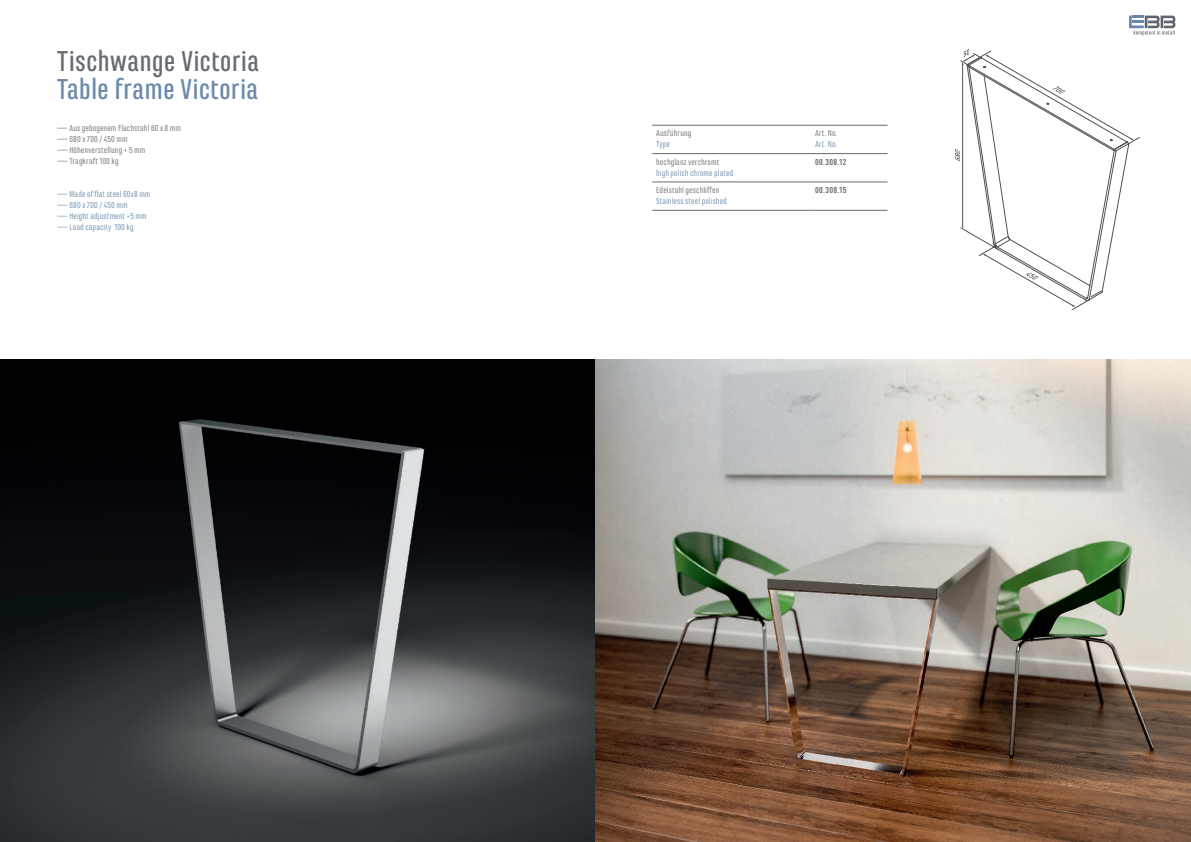
<style>
.page{position:relative;width:1191px;height:842px;background:#fff}
.page>*{position:absolute;margin:0;border:0;box-sizing:border-box;transform-origin:0 0}
.t1{font:500 30px "Marianina FY";color:#676c72}
.t2{font:500 30px "Marianina FY";color:#6b89ab}
.t3{font:9px "Marianina FY";letter-spacing:.01em;color:#676c72}
.t4{font:9px "Marianina FY";letter-spacing:.01em;color:#6b89ab}
.t5{font:700 9px "Marianina FY";letter-spacing:.04em;color:#676c72}
</style>
<div class="page">
<svg style="left:1129px;top:16px;width:46px;height:20px"></svg>
<img style="left:0;top:360px;width:595px;height:482px">
<hr style="left:652px;top:125px;width:159px;height:1px;background:#676c72">
<hr style="left:811px;top:125px;width:76px;height:1px;background:#676c72">
<hr style="left:652px;top:153px;width:159px;height:1px;background:#676c72">
<hr style="left:811px;top:153px;width:76px;height:1px;background:#676c72">
<hr style="left:652px;top:182px;width:159px;height:1px;background:#676c72">
<hr style="left:811px;top:182px;width:76px;height:1px;background:#676c72">
<hr style="left:652px;top:210px;width:159px;height:1px;background:#676c72">
<hr style="left:811px;top:210px;width:76px;height:1px;background:#676c72">
<svg style="left:955px;top:48px;width:179px;height:259px"></svg>
<svg style="left:595px;top:360px;width:596px;height:482px;background:#9c8f82"></svg>
<h1 class="t1" style="left:57px;top:45px;width:204px">Tischwange Victoria</h1>
<h1 class="t2" style="left:57px;top:73px;width:203px">Table frame Victoria</h1>
<p class="t3" style="left:57px;top:123px;width:126px">— Aus gebogenem Flachstahl 60 x 8 mm</p>
<p class="t3" style="left:57px;top:134px;width:72px">— 680 x 700 / 450 mm</p>
<p class="t3" style="left:57px;top:145px;width:90px">— Höhenverstellung + 5 mm</p>
<p class="t3" style="left:57px;top:156px;width:63px">— Tragkraft 100 kg</p>
<p class="t4" style="left:57px;top:189px;width:95px">— Made of flat steel 60x8 mm</p>
<p class="t4" style="left:57px;top:200px;width:72px">— 680 x 700 / 450 mm</p>
<p class="t4" style="left:57px;top:211px;width:91px">— Height adjustment +5 mm</p>
<p class="t4" style="left:57px;top:222px;width:78px">— Load capacity 100 kg</p>
<p class="t3" style="left:656px;top:129px;width:37px">Ausführung</p>
<p class="t4" style="left:656px;top:140px;width:15px">Type</p>
<p class="t3" style="left:815px;top:129px;width:24px">Art. No.</p>
<p class="t4" style="left:815px;top:140px;width:24px">Art. No.</p>
<p class="t3" style="left:656px;top:157px;width:65px">hochglanz verchromt</p>
<p class="t4" style="left:656px;top:168px;width:79px">high polish chrome plated</p>
<p class="t5" style="left:815px;top:157px;width:33px">00.308.12</p>
<p class="t3" style="left:656px;top:185px;width:65px">Edelstahl geschliffen</p>
<p class="t4" style="left:656px;top:196px;width:72px">Stainless steel polished</p>
<p class="t5" style="left:815px;top:185px;width:33px">00.308.15</p>
</div>
